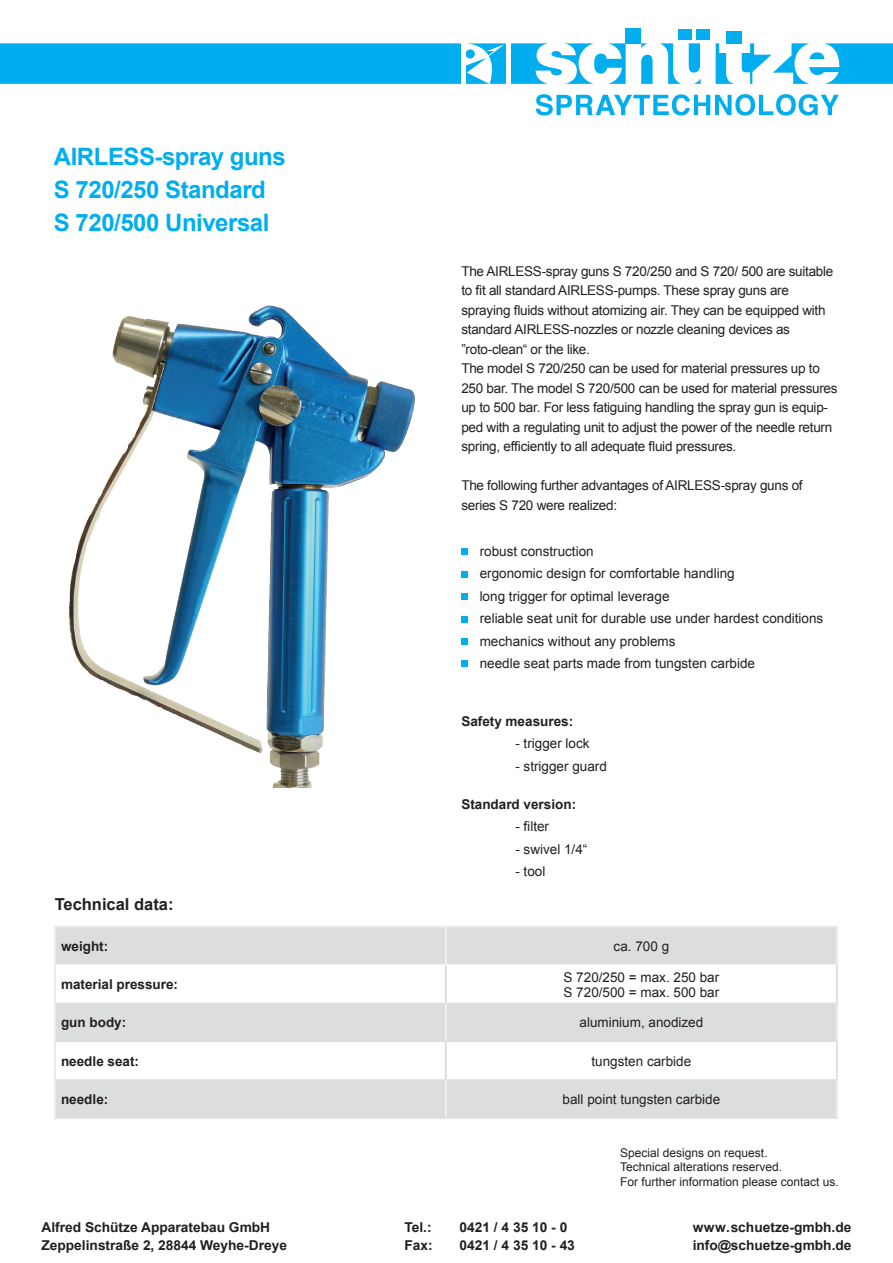
<style>
.page{position:relative;width:893px;height:1263px;background:#fff}
.page>*{position:absolute;margin:0;border:0;box-sizing:border-box;transform-origin:0 0}
.t1{font:700 24px/33px "Arial";letter-spacing:-.02em;color:#00aeef}
.t2{font:700 16.5px "Arial";color:#231f20}
.t3{font:700 13.65px/18.1px "Arial";color:#231f20}
.t4{font:13.5px/19.5px "Arial";letter-spacing:-.02em;color:#231f20}
.t5{font:13.5px/22.5px "Arial";color:#231f20}
.t6{font:700 13.5px "Arial";color:#231f20}
.t7{font:12px/14.4px "Arial";color:#231f20}
</style>
<div class="page">
<svg style="left:461px;top:549px;width:6px;height:6px"></svg>
<svg style="left:461px;top:571px;width:6px;height:6px"></svg>
<svg style="left:461px;top:616px;width:6px;height:6px"></svg>
<svg style="left:461px;top:594px;width:6px;height:6px"></svg>
<svg style="left:461px;top:661px;width:6px;height:6px"></svg>
<svg style="left:461px;top:638px;width:6px;height:6px"></svg>
<div style="left:56px;top:928px;width:780px;height:189px;background:#dcdddf"></div>
<svg style="left:56px;top:966px;width:780px;height:113px"></svg>
<hr style="left:446px;top:1003px;width:1px;height:38px;background:#fff">
<hr style="left:446px;top:1080px;width:1px;height:38px;background:#fff">
<hr style="left:446px;top:1042px;width:1px;height:37px;background:#bcbdc0">
<hr style="left:446px;top:965px;width:1px;height:38px;background:#bcbdc0">
<hr style="left:55px;top:1041px;width:391px;height:1px;background:#dcdddf">
<hr style="left:446px;top:1041px;width:391px;height:1px;background:#dcdddf">
<hr style="left:55px;top:1079px;width:391px;height:1px;background:#dcdddf">
<hr style="left:446px;top:1079px;width:391px;height:1px;background:#dcdddf">
<hr style="left:55px;top:1003px;width:391px;height:1px;background:#dcdddf">
<hr style="left:446px;top:1003px;width:391px;height:1px;background:#dcdddf">
<hr style="left:446px;top:927px;width:1px;height:38px;background:#fff">
<hr style="left:55px;top:965px;width:391px;height:1px;background:#fff">
<hr style="left:446px;top:965px;width:391px;height:1px;background:#fff">
<div style="left:54px;top:926px;width:784px;height:193px;border:1px solid #e6e7e9"></div>
<img style="left:68px;top:305px;width:347px;height:482px">
<div style="left:679px;top:29px;width:13px;height:10px;background:#00aeef"></div>
<div style="left:697px;top:29px;width:13px;height:10px;background:#00aeef"></div>
<svg style="left:641px;top:55px;width:12px;height:29px"></svg>
<svg style="left:660px;top:43px;width:21px;height:41px"></svg>
<svg style="left:641px;top:43px;width:7px;height:5px"></svg>
<svg style="left:689px;top:43px;width:11px;height:30px"></svg>
<svg style="left:742px;top:43px;width:151px;height:41px"></svg>
<svg style="left:716px;top:43px;width:18px;height:41px"></svg>
<svg style="left:694px;top:79px;width:7px;height:5px"></svg>
<div style="left:626px;top:28px;width:15px;height:15px;background:#00aeef"></div>
<div style="left:726px;top:31px;width:16px;height:12px;background:#00aeef"></div>
<svg style="left:0;top:43px;width:626px;height:41px;background:#21b8f1"></svg>
<svg style="left:536px;top:94px;width:303px;height:22px"></svg>
<hr style="left:461px;top:43px;width:4px;height:41px;background:#fff">
<hr style="left:507px;top:43px;width:4px;height:41px;background:#fff">
<p class="t1" style="left:54px;top:141px;width:233px">AIRLESS-spray guns<br>S 720/250 Standard<br>S 720/500 Universal</p>
<p class="t2" style="left:55px;top:893px;width:120px">Technical data:</p>
<p class="t4" style="left:461px;top:261px;width:378px">The AIRLESS-spray guns S 720/250 and S 720/ 500 are suitable to fit all standard AIRLESS-pumps. These spray guns are spraying fluids without atomizing air. They can be equipped with standard AIRLESS-nozzles or nozzle cleaning devices as ”roto-clean“ or the like.<br>The model S 720/250 can be used for material pressures up to 250 bar. The model S 720/500 can be used for material pressures up to 500 bar. For less fatiguing handling the spray gun is equip&shy;ped with a regulating unit to adjust the power of the needle return spring, efficiently to all adequate fluid pressures.</p>
<p class="t4" style="left:461px;top:476px;width:343px">The following further advantages of AIRLESS-spray guns of series S 720 were realized:</p>
<p class="t5" style="left:480px;top:540px;width:345px">robust construction<br>ergonomic design for comfortable handling<br>long trigger for optimal leverage<br>reliable seat unit for durable use under hardest conditions mechanics without any problems<br>needle seat parts made from tungsten carbide</p>
<p class="t6" style="left:461px;top:712px;width:113px">Safety measures:</p>
<p class="t5" style="left:515px;top:732px;width:76px">- trigger lock</p>
<p class="t5" style="left:515px;top:755px;width:93px">- strigger guard</p>
<p class="t6" style="left:461px;top:795px;width:116px">Standard version:</p>
<p class="t4" style="left:515px;top:817px;width:35px">- filter</p>
<p class="t4" style="left:515px;top:839px;width:74px">- swivel 1/4“</p>
<p class="t4" style="left:515px;top:862px;width:32px">- tool</p>
<p class="t6" style="left:61px;top:937px;width:49px">weight:</p>
<p class="t4" style="left:614px;top:936px;width:57px">ca. 700 g</p>
<p class="t6" style="left:61px;top:975px;width:119px">material pressure:</p>
<p class="t5" style="left:564px;top:969px;width:157px;line-height:15px">S 720/250 = max. 250 bar<br>S 720/500 = max. 500 bar</p>
<p class="t6" style="left:61px;top:1013px;width:67px">gun body:</p>
<p class="t5" style="left:579px;top:1011px;width:125px">aluminium, anodized</p>
<p class="t6" style="left:61px;top:1052px;width:80px">needle seat:</p>
<p class="t5" style="left:591px;top:1050px;width:101px">tungsten carbide</p>
<p class="t6" style="left:61px;top:1090px;width:49px">needle:</p>
<p class="t5" style="left:563px;top:1088px;width:159px">ball point tungsten carbide</p>
<p class="t3" style="left:41px;top:1218px;width:247px">Alfred Schütze Apparatebau GmbH<br>Zeppelinstraße 2, 28844 Weyhe-Dreye</p>
<p class="t3" style="left:404px;top:1218px;width:29px">Tel.:</p>
<p class="t3" style="left:459px;top:1218px;width:109px">0421 / 4 35 10 - 0</p>
<p class="t3" style="left:404px;top:1236px;width:30px">Fax:</p>
<p class="t3" style="left:459px;top:1236px;width:117px">0421 / 4 35 10 - 43</p>
<p class="t7" style="left:620px;top:1145px;width:220px">Special designs on request.<br>Technical alterations reserved.<br>For further information please contact us.</p>
<p class="t3" style="left:693px;top:1218px;width:160px">www.schuetze-gmbh.de info@schuetze-gmbh.de</p>
</div>
